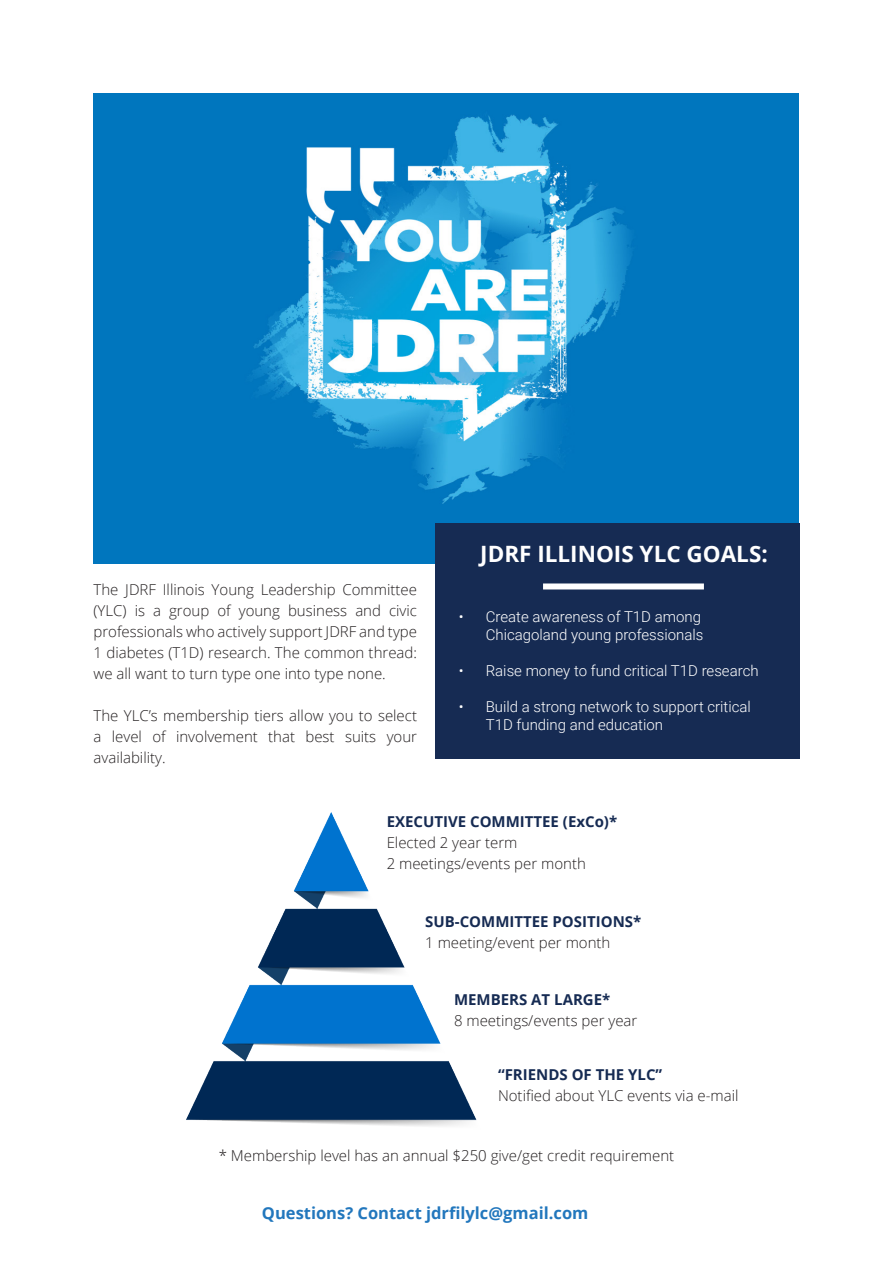
<style>
.page{position:relative;width:893px;height:1263px;background:#fff}
.page>*{position:absolute;margin:0;border:0;box-sizing:border-box;transform-origin:0 0}
.Page_Header_-_Black{font:700 22.5px "Open Sans";color:#fff}
.Page_Section_Title{font:700 16.5px "Open Sans";color:#2277bd}
.Page_Body_Text_-_Bla{font:300 15px/21px "Open Sans";color:#231f20;text-align:justify}
.t1{font:300 15px/18px "Roboto";color:#fff;text-align:right}
.Page_Body_Text_-_Bla-2{font:700 15px "Open Sans";color:#162b53}
</style>
<div class="page">
<div style="left:94px;top:94px;width:705px;height:470px;background:#0076be"></div>
<img style="left:253px;top:114px;width:377px;height:390px">
<div style="left:435px;top:523px;width:364px;height:236px;background:#162b53"></div>
<div style="left:543px;top:583px;width:161px;height:6px;background:#fff"></div>
<img style="left:187px;top:813px;width:290px;height:313px">
<p class="Page_Body_Text_-_Bla" style="left:94px;top:579px;width:325px">The JDRF Illinois Young Leadership Committee (YLC) is a group of young business and civic professionals who actively support JDRF and type 1 diabetes (T1D) research. The common thread: we all want to turn type one into type none.</p>
<p class="Page_Body_Text_-_Bla" style="left:94px;top:705px;width:325px">The YLC’s membership tiers allow you to select a level of involvement that best suits your availability.</p>
<p class="Page_Header_-_Black" style="left:480px;top:538px;width:289px">JDRF ILLINOIS YLC GOALS:</p>
<p class="t1" style="left:459px;top:608px;width:246px">• Create awareness of T1D among<br>Chicagoland young professionals</p>
<p class="t1" style="left:459px;top:662px;width:301px">• Raise money to fund critical T1D research</p>
<p class="t1" style="left:486px;top:698px;width:267px;text-align:left;text-indent:-27px">• Build a strong network to support critical<br>T1D funding and education</p>
<p class="Page_Body_Text_-_Bla-2" style="left:387px;top:811px;width:232px">EXECUTIVE COMMITTEE (ExCo)*</p>
<p class="Page_Body_Text_-_Bla" style="left:387px;top:831px;width:132px">Elected 2 year term</p>
<p class="Page_Body_Text_-_Bla" style="left:387px;top:852px;width:201px">2 meetings/events per month</p>
<p class="Page_Body_Text_-_Bla-2" style="left:425px;top:910px;width:218px">SUB-COMMITTEE POSITIONS*</p>
<p class="Page_Body_Text_-_Bla" style="left:425px;top:931px;width:187px">1 meeting/event per month</p>
<p class="Page_Body_Text_-_Bla-2" style="left:454px;top:989px;width:158px">MEMBERS AT LARGE*</p>
<p class="Page_Body_Text_-_Bla" style="left:454px;top:1009px;width:185px">8 meetings/events per year</p>
<p class="Page_Body_Text_-_Bla-2" style="left:498px;top:1064px;width:166px">“FRIENDS OF THE YLC”</p>
<p class="Page_Body_Text_-_Bla" style="left:498px;top:1085px;width:242px">Notified about YLC events via e-mail</p>
<p class="Page_Body_Text_-_Bla" style="left:219px;top:1144px;width:457px">* Membership level has an annual $250 give/get credit requirement</p>
<p class="Page_Section_Title" style="left:262px;top:1201px;width:328px">Questions? Contact jdrfilylc@gmail.com</p>
</div>
